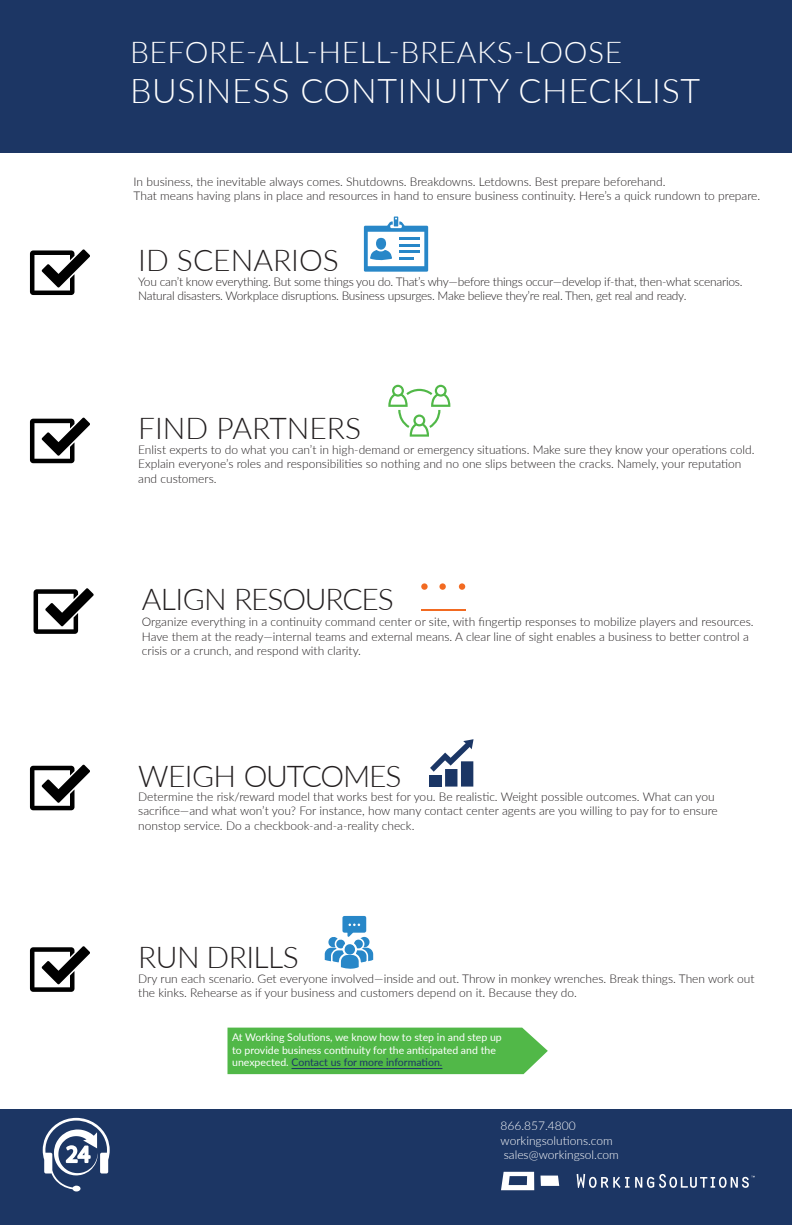
<style>
.page{position:relative;width:792px;height:1225px;background:#fff}
.page>*{position:absolute;margin:0;border:0;box-sizing:border-box;transform-origin:0 0}
.t1{font:300 34px "Lato";letter-spacing:.02em;color:#fff}
.t2{font:300 30px "Lato";letter-spacing:.02em;color:#fff}
.t3{font:300 30px "Lato";letter-spacing:-.04em;color:#231f20}
.t4{font:300 30px "Lato";color:#231f20}
.t5{font:300 30px "Lato";letter-spacing:-.02em;color:#231f20}
.t6{font:300 12px/14.4px "Lato";color:#231f20}
.t7{font:300 12px/14.4px "Lato";letter-spacing:-.02em;color:#231f20}
.t8{font:300 12px/14.4px "Lato";color:#fff}
.t9{font:10.5px/12.3px "Lato";color:#fff}
.s1{color:#1c3664}
</style>
<div class="page">
<div style="left:0;top:0;width:792px;height:152px;background:#1c3664"></div>
<hr style="left:421px;top:609px;width:45px;height:2px;background:#f26a21">
<svg style="left:421px;top:583px;width:7px;height:7px"></svg>
<div style="left:439px;top:583px;width:7px;height:7px;background:#f26a21;border-radius:50%"></div>
<div style="left:459px;top:583px;width:6px;height:7px;background:#f26a21;border-radius:50%"></div>
<svg style="left:364px;top:216px;width:64px;height:56px"></svg>
<div style="left:376px;top:238px;width:10px;height:12px;background:#2887c8;border-radius:50%"></div>
<hr style="left:399px;top:237px;width:21px;height:3px;background:#2887c8">
<hr style="left:399px;top:244px;width:21px;height:2px;background:#2887c8">
<hr style="left:399px;top:250px;width:21px;height:3px;background:#2887c8">
<hr style="left:399px;top:256px;width:14px;height:3px;background:#2887c8">
<svg style="left:430px;top:739px;width:44px;height:47px"></svg>
<div style="left:429px;top:774px;width:12px;height:12px;background:#1b3665"></div>
<div style="left:227px;top:1027px;width:321px;height:47px;background:#51b848"></div>
<svg style="left:30px;top:249px;width:60px;height:46px"></svg>
<svg style="left:30px;top:417px;width:60px;height:46px"></svg>
<svg style="left:34px;top:588px;width:60px;height:46px"></svg>
<svg style="left:30px;top:764px;width:60px;height:46px"></svg>
<svg style="left:30px;top:946px;width:60px;height:45px"></svg>
<svg style="left:325px;top:915px;width:48px;height:54px"></svg>
<svg style="left:388px;top:385px;width:62px;height:51px"></svg>
<div style="left:0;top:1109px;width:792px;height:115px;background:#1c3664"></div>
<hr style="left:292px;top:1068px;width:150px;height:1px;background:#1c3664">
<svg style="left:43px;top:1117px;width:67px;height:74px"></svg>
<svg style="left:501px;top:1171px;width:33px;height:19px"></svg>
<svg style="left:541px;top:1175px;width:18px;height:10px"></svg>
<svg style="left:577px;top:1173px;width:178px;height:15px"></svg>
<h2 class="t2" style="left:130px;top:31px;width:494px">BEFORE-ALL-HELL-BREAKS-LOOSE</h2>
<h1 class="t1" style="left:130px;top:67px;width:572px">BUSINESS CONTINUITY CHECKLIST</h1>
<p class="t6" style="left:134px;top:174px;width:628px">In business, the inevitable always comes. Shutdowns. Breakdowns. Letdowns. Best prepare beforehand.<br>That means having plans in place and resources in hand to ensure business continuity. Here’s a quick rundown to prepare.</p>
<h2 class="t4" style="left:138px;top:240px;width:202px">ID SCENARIOS</h2>
<p class="t7" style="left:138px;top:274px;width:606px">You can’t know everything. But some things you do. That’s why—before things occur—develop if-that, then-what scenarios.<br>Natural disasters. Workplace disruptions. Business upsurges. Make believe they’re real. Then, get real and ready.</p>
<h2 class="t4" style="left:138px;top:408px;width:224px">FIND PARTNERS</h2>
<p class="t6" style="left:138px;top:442px;width:618px">Enlist experts to do what you can’t in high-demand or emergency situations. Make sure they know your operations cold.<br>Explain everyone’s roles and responsibilities so nothing and no one slips between the cracks. Namely, your reputation and customers.</p>
<h2 class="t3" style="left:142px;top:578px;width:253px">ALIGN RESOURCES</h2>
<p class="t6" style="left:142px;top:614px;width:613px">Organize everything in a continuity command center or site, with fingertip responses to mobilize players and resources.<br>Have them at the ready—internal teams and external means. A clear line of sight enables a business to better control a crisis or a crunch, and respond with clarity.</p>
<h2 class="t3" style="left:138px;top:755px;width:265px">WEIGH OUTCOMES</h2>
<p class="t6" style="left:138px;top:789px;width:581px">Determine the risk/reward model that works best for you. Be realistic. Weight possible outcomes. What can you sacrifice—and what won’t you? For instance, how many contact center agents are you willing to pay for to ensure nonstop service. Do a checkbook-and-a-reality check.</p>
<h2 class="t5" style="left:138px;top:936px;width:162px">RUN DRILLS</h2>
<p class="t6" style="left:138px;top:970px;width:618px">Dry run each scenario. Get everyone involved—inside and out. Throw in monkey wrenches. Break things. Then work out the kinks. Rehearse as if your business and customers depend on it. Because they do.</p>
<p class="t9" style="left:232px;top:1031px;width:271px">At Working Solutions, we know how to step in and step up to provide business continuity for the anticipated and the unexpected. <span class="s1">Contact us for more information.</span></p>
<p class="t8" style="left:501px;top:1118px;width:120px">866.857.4800 workingsolutions.com sales@workingsol.com</p>
</div>
